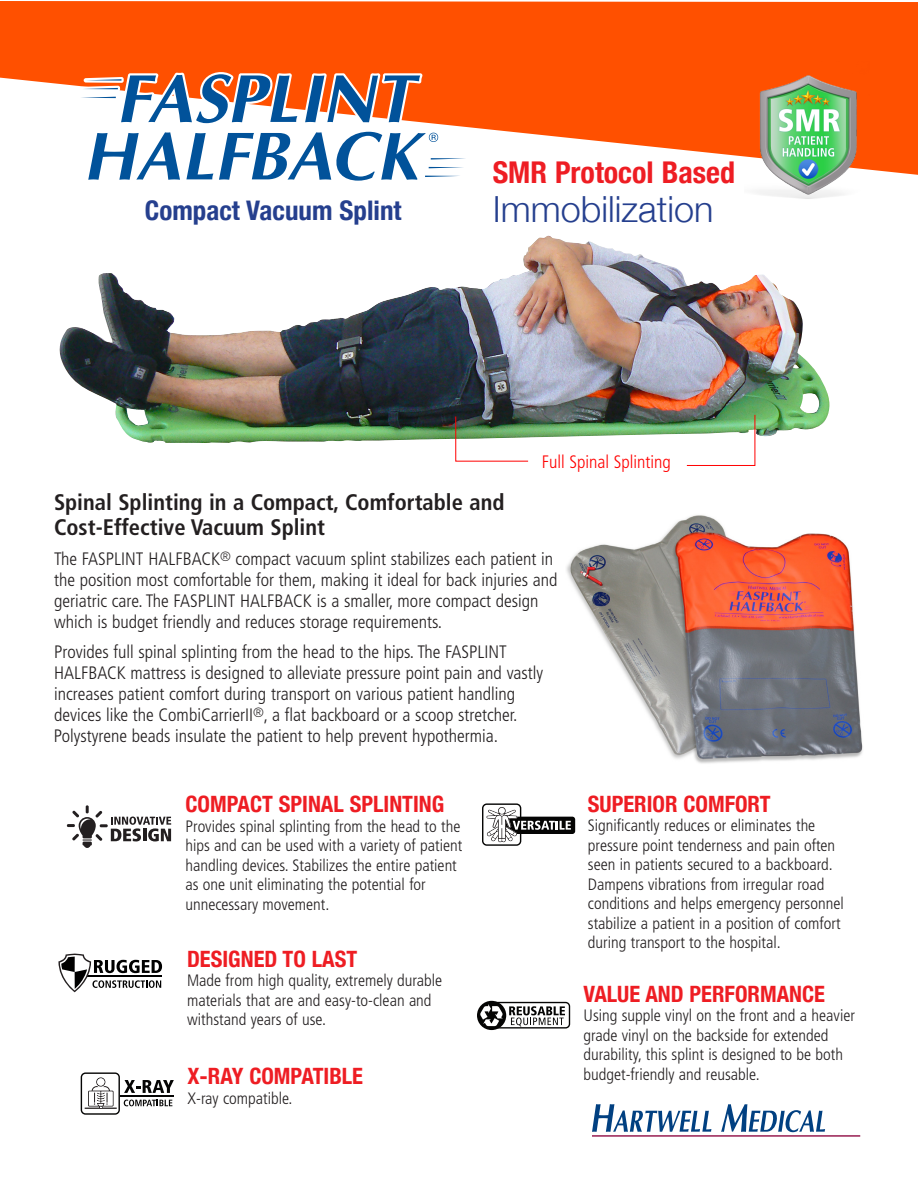
<style>
.page{position:relative;width:918px;height:1188px;background:#fff}
.page>*{position:absolute;margin:0;border:0;box-sizing:border-box;transform-origin:0 0}
.t1{font:300 36px "Helvetica Neue";color:#253f8e}
.t2{font:700 condensed 30px "Helvetica Neue";color:#ee1d23}
.t3{font:700 condensed 27px "Helvetica Neue";color:#253f8e}
.t4{font:700 condensed 22.5px "Helvetica Neue";color:#ee1d23}
.L3_Bodycopy_8_13{font:700 condensed 22.5px/25.5px "Frutiger";color:#231f20}
.L3_Bodycopy_8_13-2{font:300 condensed 18px/21px "Frutiger";color:#231f20}
.t5{font:300 condensed 18px "Frutiger";color:#f00}
.L3_Bodycopy_8_13-3{font:300 condensed 16.5px/19.5px "Frutiger";color:#231f20}
</style>
<div class="page">
<svg style="left:0;top:1px;width:918px;height:174px;fill:#ff5000"></svg>
<svg style="left:58px;top:954px;width:104px;height:38px"></svg>
<svg style="left:592px;top:1104px;width:119px;height:28px"></svg>
<svg style="left:721px;top:1104px;width:104px;height:28px"></svg>
<hr style="left:592px;top:1135px;width:268px;height:2px;background:#a13362">
<svg style="left:67px;top:805px;width:104px;height:43px"></svg>
<div style="left:482px;top:803px;width:39px;height:43px;border:1px solid #050504;border-radius:4px"></div>
<div style="left:505px;top:817px;width:70px;height:17px;background:#050504;border-radius:3px"></div>
<svg style="left:486px;top:807px;width:85px;height:36px"></svg>
<svg style="left:85px;top:1077px;width:32px;height:32px"></svg>
<div style="left:81px;top:1072px;width:39px;height:43px;border:1px solid #050504;border-radius:4px"></div>
<svg style="left:124px;top:1080px;width:50px;height:13px"></svg>
<svg style="left:124px;top:1100px;width:48px;height:6px"></svg>
<hr style="left:120px;top:1095px;width:53px;height:2px;background:#050504">
<div style="left:490px;top:1002px;width:80px;height:27px;border:1px solid #050504;border-radius:4px"></div>
<svg style="left:477px;top:1001px;width:29px;height:29px"></svg>
<svg style="left:480px;top:1004px;width:23px;height:22px"></svg>
<svg style="left:509px;top:1006px;width:56px;height:20px"></svg>
<img style="left:566px;top:515px;width:297px;height:249px">
<svg style="left:78px;top:72px;width:391px;height:109px"></svg>
<img style="left:745px;top:62px;width:125px;height:137px">
<img style="left:59px;top:236px;width:689px;height:207px">
<img style="left:455px;top:416px;width:74px;height:46px">
<svg style="left:686px;top:414px;width:70px;height:52px"></svg>
<p class="t2" style="left:493px;top:148px;width:244px">SMR Protocol Based</p>
<p class="t3" style="left:145px;top:188px;width:258px">Compact Vacuum Splint</p>
<p class="t1" style="left:493px;top:180px;width:222px">Immobilization</p>
<p class="t5" style="left:542px;top:451px;width:131px">Full Spinal Splinting</p>
<p class="L3_Bodycopy_8_13" style="left:54px;top:489px;width:452px">Spinal Splinting in a Compact, Comfortable and<br>Cost-Effective Vacuum Splint</p>
<p class="L3_Bodycopy_8_13-2" style="left:54px;top:549px;width:505px">The FASPLINT HALFBACK<sup>®</sup> compact vacuum splint stabilizes each patient in the position most comfortable for them, making it ideal for back injuries and geriatric care. The FASPLINT HALFBACK is a smaller, more compact design which is budget friendly and reduces storage requirements.</p>
<p class="L3_Bodycopy_8_13-2" style="left:54px;top:642px;width:491px">Provides full spinal splinting from the head to the hips. The FASPLINT HALFBACK mattress is designed to alleviate pressure point pain and vastly increases patient comfort during transport on various patient handling devices like the CombiCarrierII<sup>®</sup>, a flat backboard or a scoop stretcher.<br>Polystyrene beads insulate the patient to help prevent hypothermia.</p>
<p class="t4" style="left:185px;top:785px;width:260px">COMPACT SPINAL SPLINTING</p>
<p class="L3_Bodycopy_8_13-3" style="left:185px;top:816px;width:278px">Provides spinal splinting from the head to the hips and can be used with a variety of patient handling devices. Stabilizes the entire patient as one unit eliminating the potential for unnecessary movement.</p>
<p class="t4" style="left:187px;top:940px;width:172px">DESIGNED TO LAST</p>
<p class="L3_Bodycopy_8_13-3" style="left:187px;top:971px;width:257px">Made from high quality, extremely durable materials that are and easy-to-clean and withstand years of use.</p>
<p class="t4" style="left:188px;top:1058px;width:177px">X-RAY COMPATIBLE</p>
<p class="L3_Bodycopy_8_13-3" style="left:188px;top:1089px;width:106px">X-ray compatible.</p>
<p class="t4" style="left:588px;top:785px;width:184px">SUPERIOR COMFORT</p>
<p class="L3_Bodycopy_8_13-3" style="left:588px;top:816px;width:257px">Significantly reduces or eliminates the pressure point tenderness and pain often seen in patients secured to a backboard.<br>Dampens vibrations from irregular road conditions and helps emergency personnel stabilize a patient in a position of comfort during transport to the hospital.</p>
<p class="t4" style="left:584px;top:975px;width:243px">VALUE AND PERFORMANCE</p>
<p class="L3_Bodycopy_8_13-3" style="left:584px;top:1006px;width:273px">Using supple vinyl on the front and a heavier grade vinyl on the backside for extended durability, this splint is designed to be both budget-friendly and reusable.</p>
</div>
